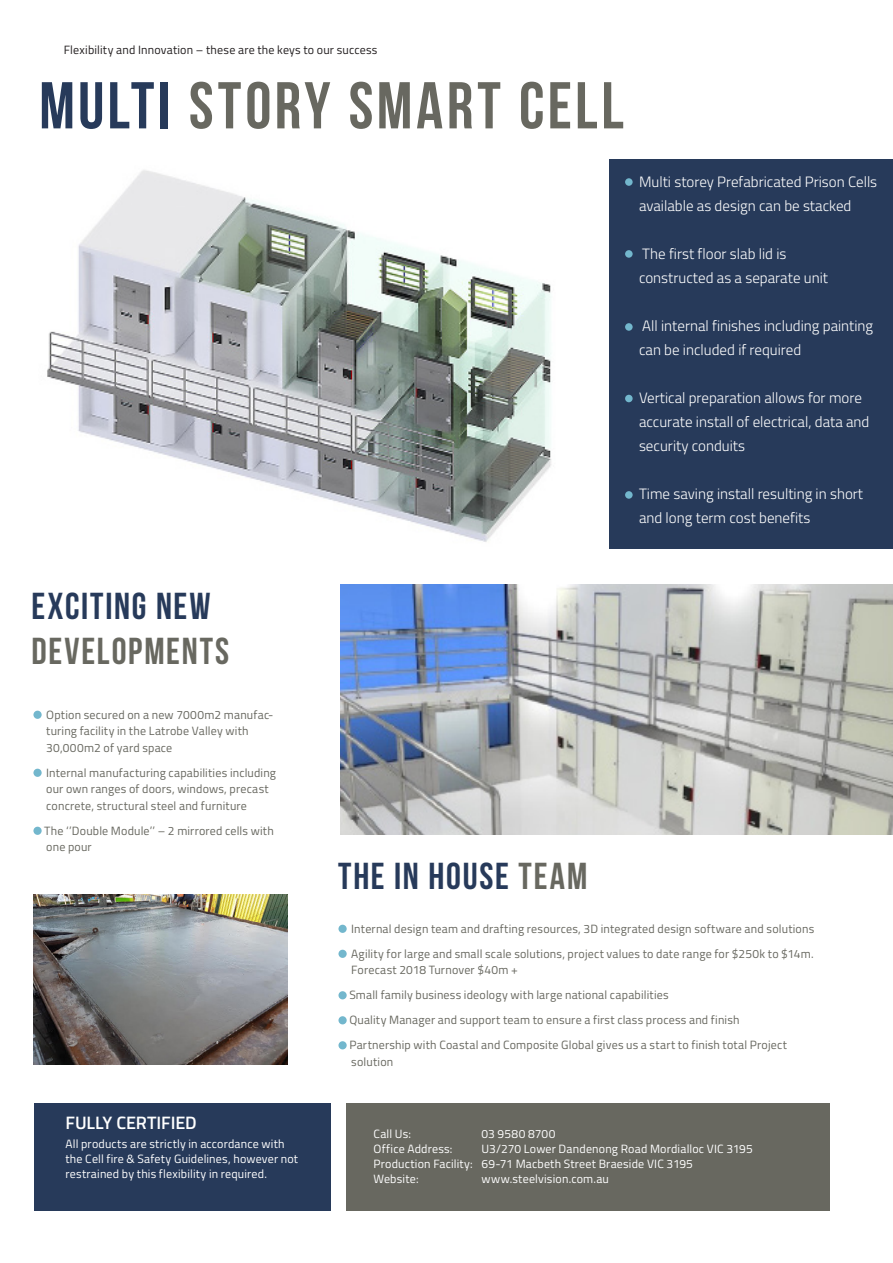
<style>
.page{position:relative;width:893px;height:1263px;background:#fff}
.page>*{position:absolute;margin:0;border:0;box-sizing:border-box;transform-origin:0 0}
.t1{font:66px "Bebas Neue";letter-spacing:.05em;color:#686860}
.t2{font:37.5px "Bebas Neue";letter-spacing:.045em;color:#273a5a}
.t3{font:37.5px "Bebas Neue";letter-spacing:.05em;color:#686860}
.t4{font:600 18px "Titillium";letter-spacing:-.005em;color:#fff}
.t5{font:300 15px/24px "Titillium";color:#fff}
.t6{font:12px/16.5px "Titillium";letter-spacing:.015em;color:#686860}
.t7{font:12px/15px "Titillium";letter-spacing:.015em;color:#fff}
.t8{font:12px "Titillium";letter-spacing:.015em;color:#231f20}
.s1{color:#273a5a}
.s2{color:#686860}
</style>
<div class="page">
<div style="left:34px;top:1103px;width:297px;height:108px;background:#273a5a"></div>
<div style="left:609px;top:159px;width:284px;height:390px;background:#273a5a"></div>
<div style="left:625px;top:491px;width:8px;height:8px;background:#73b7cd;border-radius:50%"></div>
<div style="left:346px;top:1103px;width:483px;height:108px;background:#686860"></div>
<img style="left:47px;top:170px;width:505px;height:415px">
<div style="left:33px;top:711px;width:9px;height:8px;background:#73b7cd;border-radius:50%"></div>
<div style="left:33px;top:769px;width:9px;height:8px;background:#73b7cd;border-radius:50%"></div>
<div style="left:33px;top:827px;width:9px;height:8px;background:#73b7cd;border-radius:50%"></div>
<div style="left:338px;top:925px;width:9px;height:8px;background:#73b7cd;border-radius:50%"></div>
<div style="left:338px;top:950px;width:9px;height:8px;background:#73b7cd;border-radius:50%"></div>
<div style="left:338px;top:991px;width:9px;height:8px;background:#73b7cd;border-radius:50%"></div>
<div style="left:338px;top:1016px;width:9px;height:8px;background:#73b7cd;border-radius:50%"></div>
<div style="left:338px;top:1041px;width:9px;height:8px;background:#73b7cd;border-radius:50%"></div>
<img style="left:340px;top:585px;width:553px;height:250px">
<img style="left:34px;top:894px;width:254px;height:171px">
<div style="left:625px;top:178px;width:8px;height:8px;background:#73b7cd;border-radius:50%"></div>
<div style="left:625px;top:250px;width:8px;height:8px;background:#73b7cd;border-radius:50%"></div>
<div style="left:625px;top:323px;width:8px;height:8px;background:#73b7cd;border-radius:50%"></div>
<div style="left:625px;top:395px;width:8px;height:7px;background:#73b7cd;border-radius:50%"></div>
<p class="t8" style="left:64px;top:41px;width:315px">Flexibility and Innovation – these are the keys to our success</p>
<h1 class="t1" style="left:39px;top:69px;width:586px"><span class="s1">MULTI</span> STORY SMART CELL</h1>
<p class="t5" style="left:639px;top:169px;width:240px">Multi storey Prefabricated Prison Cells available as design can be stacked</p>
<p class="t5" style="left:639px;top:241px;width:191px">The first floor slab lid is constructed as a separate unit</p>
<p class="t5" style="left:639px;top:313px;width:236px">All internal finishes including painting can be included if required</p>
<p class="t5" style="left:639px;top:385px;width:232px">Vertical preparation allows for more accurate install of electrical, data and security conduits</p>
<p class="t5" style="left:639px;top:481px;width:226px">Time saving install resulting in short and long term cost benefits</p>
<h2 class="t2" style="left:32px;top:586px;width:181px">EXCITING NEW</h2>
<h2 class="t3" style="left:32px;top:630px;width:199px">DEVELOPMENTS</h2>
<p class="t6" style="left:46px;top:706px;width:229px">Option secured on a new 7000m2 manufac&shy;turing facility in the Latrobe Valley with<br>30,000m2 of yard space</p>
<p class="t6" style="left:46px;top:764px;width:231px">Internal manufacturing capabilities including our own ranges of doors, windows, precast concrete, structural steel and furniture</p>
<p class="t6" style="left:44px;top:822px;width:231px">The ‘’Double Module’’ – 2 mirrored cells with one pour</p>
<h2 class="t2" style="left:338px;top:856px;width:251px">THE IN HOUSE <span class="s2">TEAM</span></h2>
<h3 class="t4" style="left:65px;top:1109px;width:133px">FULLY CERTIFIED</h3>
<p class="t7" style="left:65px;top:1136px;width:234px">All products are strictly in accordance with the Cell fire &amp; Safety Guidelines, however not restrained by this flexibility in required.</p>
<p class="t6" style="left:351px;top:915px;width:465px;line-height:25px">Internal design team and drafting resources, 3D integrated design software and solutions<br>Agility for large and small scale solutions, project values to date range for $250k to $14m.</p>
<p class="t6" style="left:349px;top:957px;width:439px;line-height:25px">Forecast 2018 Turnover $40m +<br>Small family business ideology with large national capabilities<br>Quality Manager and support team to ensure a first class process and finish Partnership with Coastal and Composite Global gives us a start to finish total Project</p>
<p class="t6" style="left:351px;top:1053px;width:44px">solution</p>
<p class="t7" style="left:373px;top:1126px;width:39px">Call Us:</p>
<p class="t7" style="left:481px;top:1126px;width:75px">03 9580 8700</p>
<p class="t7" style="left:373px;top:1141px;width:81px">Office Address:</p>
<p class="t7" style="left:373px;top:1141px;width:381px;text-indent:108px">U3/270 Lower Dandenong Road Mordialloc VIC 3195<br>Production Facility: 69-71 Macbeth Street Braeside VIC 3195<br>Website:</p>
<p class="t7" style="left:481px;top:1171px;width:129px">www.steelvision.com.au</p>
</div>
